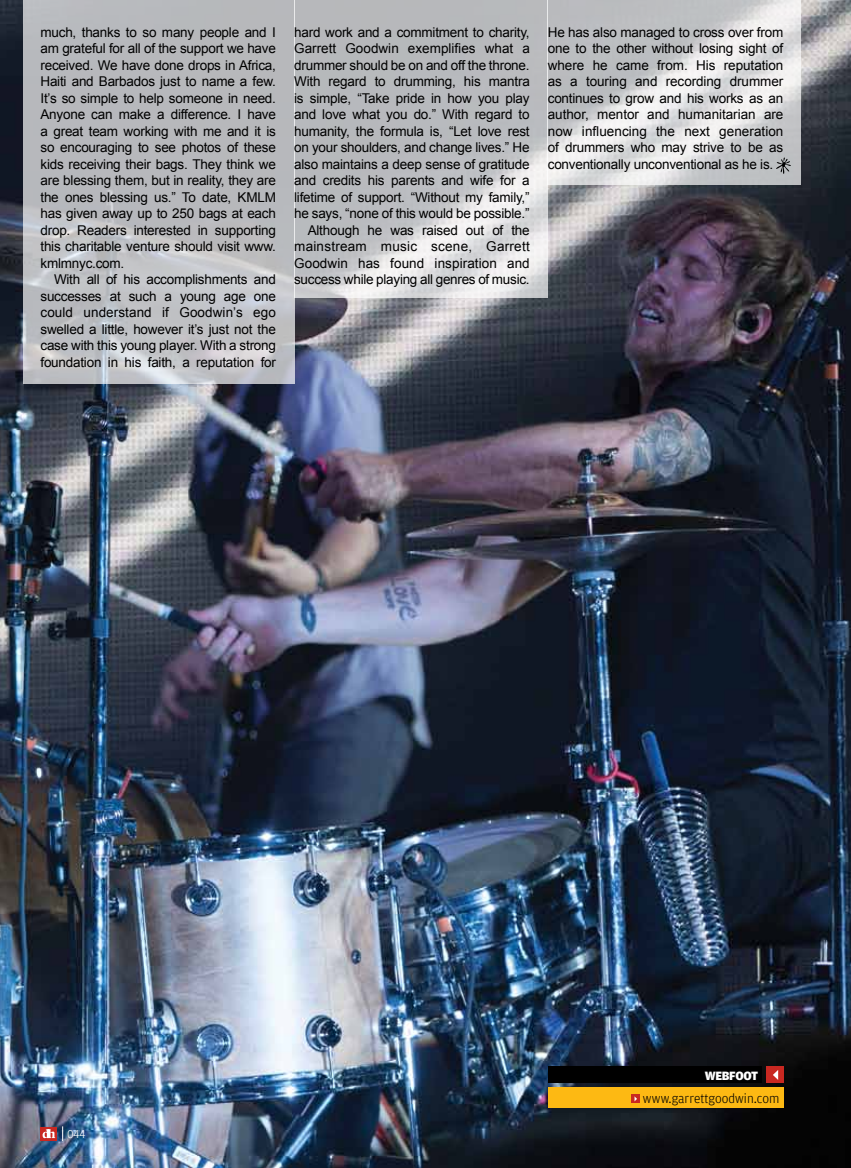
<style>
.page{position:relative;width:851px;height:1168px;background:#fff}
.page>*{position:absolute;margin:0;border:0;box-sizing:border-box;transform-origin:0 0}
.t1{font:13.5px/16.5px "Arial";letter-spacing:-.015em;color:#000;text-align:justify}
.t2{font:300 13.5px "Amplitude";color:#000}
.t3{font:900 12.75px "Amplitude";letter-spacing:-.03em;color:#fff}
.t4{font:300 12px "Amplitude";color:#fff}
</style>
<div class="page">
<img style="left:0;top:0;width:850px;height:1168px">
<svg style="left:23px;top:0;width:271px;height:384px;background:#bcbdc1"></svg>
<svg style="left:294px;top:0;width:253px;height:298px;background:#c3c4c7"></svg>
<svg style="left:547px;top:0;width:253px;height:185px"></svg>
<svg style="left:40px;top:1127px;width:17px;height:13px"></svg>
<svg style="left:62px;top:1126px;width:1px;height:15px"></svg>
<svg style="left:43px;top:1129px;width:12px;height:9px"></svg>
<svg style="left:775px;top:158px;width:16px;height:16px"></svg>
<div style="left:766px;top:1066px;width:17px;height:17px;background:#c92821"></div>
<svg style="left:773px;top:1070px;width:5px;height:10px"></svg>
<div style="left:548px;top:1066px;width:213px;height:17px;background:#000"></div>
<div style="left:548px;top:1088px;width:235px;height:20px;background:#fdb913"></div>
<svg style="left:631px;top:1095px;width:9px;height:8px"></svg>
<p class="t1" style="left:40px;top:24px;width:237px">much, thanks to so many people and I am grateful for all of the support we have received. We have done drops in Africa, Haiti and Barbados just to name a few.<br>It’s so simple to help someone in need.<br>Anyone can make a difference. I have a great team working with me and it is so encouraging to see photos of these kids receiving their bags. They think we are blessing them, but in reality, they are the ones blessing us.” To date, KMLM has given away up to 250 bags at each drop. Readers interested in supporting this charitable venture should visit www. kmlmnyc.com.</p>
<p class="t1" style="left:40px;top:271px;width:237px;text-indent:14px">With all of his accomplishments and successes at such a young age one could understand if Goodwin’s ego swelled a little, however it’s just not the case with this young player. With a strong foundation in his faith, a reputation for</p>
<p class="t1" style="left:294px;top:24px;width:237px;text-align:right">hard work and a commitment to charity, Garrett Goodwin exemplifies what a drummer should be on and off the throne.<br>With regard to drumming, his mantra is simple, “Take pride in how you play and love what you do.” With regard to humanity, the formula is, “Let love rest on your shoulders, and change lives.” He also maintains a deep sense of gratitude and credits his parents and wife for a lifetime of support. “Without my family,” he says, “none of this would be possible.” Although he was raised out of the mainstream music scene, Garrett Goodwin has found inspiration and success while playing all genres of music.</p>
<p class="t1" style="left:548px;top:24px;width:237px">He has also managed to cross over from one to the other without losing sight of where he came from. His reputation as a touring and recording drummer continues to grow and his works as an author, mentor and humanitarian are now influencing the next generation of drummers who may strive to be as conventionally unconventional as he is.</p>
<p class="t4" style="left:67px;top:1127px;width:20px">044</p>
<p class="t3" style="left:704px;top:1068px;width:55px">WEBFOOT</p>
<p class="t2" style="left:643px;top:1091px;width:138px">www.garrettgoodwin.com</p>
</div>
